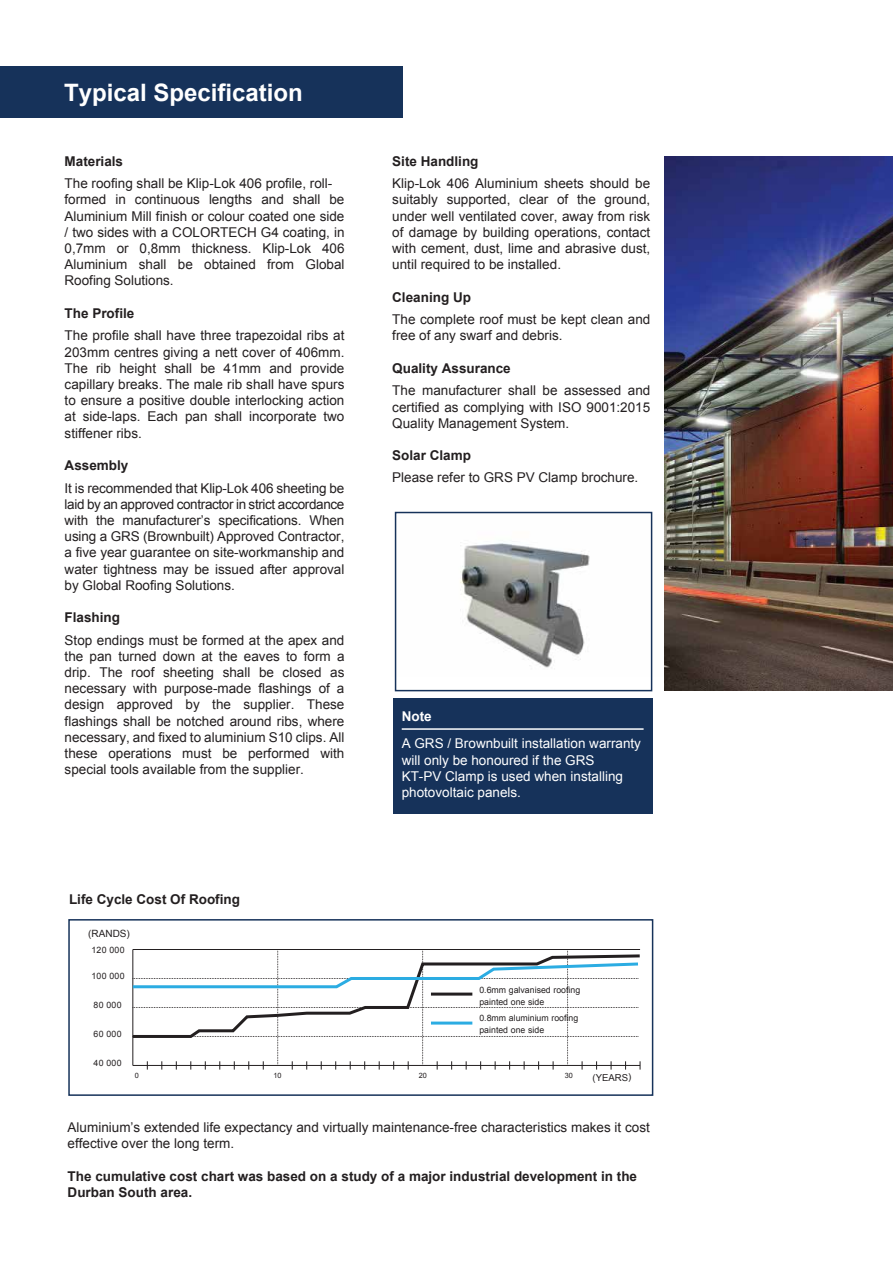
<style>
.page{position:relative;width:893px;height:1263px;background:#fff}
.page>*{position:absolute;margin:0;border:0;box-sizing:border-box;transform-origin:0 0}
.t1{font:700 24px "Arial";color:#fff}
.t2{font:13.5px/16.2px "Arial";color:#231f20;text-align:justify}
.t3{font:700 13.5px/16.2px "Arial";color:#231f20}
.t4{font:13.5px/16.2px "Arial";color:#fff}
.t5{font:700 13.5px "Arial";color:#fff}
.t6{font:10.05px "Arial";color:#231f20}
.t7{font:9.6px "Arial";color:#231f20}
.t8{font:8.7px/11.7px "Arial";color:#231f20}
.t9{font:7.35px "Arial";color:#231f20}
</style>
<div class="page">
<img style="left:394px;top:514px;width:259px;height:162px">
<div style="left:0;top:66px;width:402px;height:51px;background:#16325a"></div>
<img style="left:664px;top:156px;width:229px;height:534px">
<div style="left:68px;top:919px;width:585px;height:177px;border:2px solid #16325a"></div>
<svg style="left:132px;top:949px;width:509px;height:120px"></svg>
<div style="left:393px;top:698px;width:260px;height:115px;background:#16325a"></div>
<hr style="left:402px;top:728px;width:242px;height:2px;background:#feffff">
<div style="left:395px;top:512px;width:257px;height:179px;border:2px solid #16325a"></div>
<h1 class="t1" style="left:64px;top:77px;width:240px">Typical Specification</h1>
<p class="t3" style="left:65px;top:153px;width:60px">Materials</p>
<p class="t2" style="left:65px;top:176px;width:281px;text-align:left">The roofing shall be Klip-Lok 406 profile, roll&shy;formed in continuous lengths and shall be Aluminium Mill finish or colour coated one side / two sides with a COLORTECH G4 coating, in 0,7mm or 0,8mm thickness. Klip-Lok 406<br>Aluminium shall be obtained from Global Roofing Solutions.</p>
<p class="t3" style="left:65px;top:305px;width:71px">The Profile</p>
<p class="t2" style="left:65px;top:328px;width:281px">The profile shall have three trapezoidal ribs at 203mm centres giving a nett cover of 406mm.<br>The rib height shall be 41mm and provide capillary breaks. The male rib shall have spurs to ensure a positive double interlocking action at side-laps. Each pan shall incorporate two stiffener ribs.</p>
<p class="t3" style="left:65px;top:458px;width:65px">Assembly</p>
<p class="t2" style="left:65px;top:480px;width:281px">It is recommended that Klip-Lok 406 sheeting be laid by an approved contractor in strict accordance with the manufacturer’s specifications. When using a GRS (Brownbuilt) Approved Contractor, a five year guarantee on site-workmanship and water tightness may be issued after approval by Global Roofing Solutions.</p>
<p class="t3" style="left:65px;top:610px;width:57px">Flashing</p>
<p class="t2" style="left:65px;top:632px;width:281px">Stop endings must be formed at the apex and the pan turned down at the eaves to form a drip. The roof sheeting shall be closed as necessary with purpose-made flashings of a design approved by the supplier. These flashings shall be notched around ribs, where necessary, and fixed to aluminium S10 clips. All these operations must be performed with special tools available from the supplier.</p>
<p class="t3" style="left:69px;top:891px;width:173px">Life Cycle Cost Of Roofing</p>
<p class="t6" style="left:88px;top:926px;width:43px">(RANDS)</p>
<p class="t8" style="left:92px;top:944px;width:35px">120 000</p>
<p class="t8" style="left:92px;top:970px;width:35px">100 000</p>
<p class="t8" style="left:94px;top:999px;width:29px">80 000</p>
<p class="t8" style="left:94px;top:1028px;width:29px">60 000</p>
<p class="t8" style="left:94px;top:1057px;width:29px">40 000</p>
<p class="t3" style="left:392px;top:153px;width:88px">Site Handling</p>
<p class="t2" style="left:392px;top:176px;width:260px">Klip-Lok 406 Aluminium sheets should be suitably supported, clear of the ground, under well ventilated cover, away from risk of damage by building operations, contact with cement, dust, lime and abrasive dust, until required to be installed.</p>
<p class="t3" style="left:392px;top:289px;width:80px">Cleaning Up</p>
<p class="t2" style="left:392px;top:311px;width:260px">The complete roof must be kept clean and free of any swarf and debris.</p>
<p class="t3" style="left:392px;top:360px;width:120px">Quality Assurance</p>
<p class="t2" style="left:392px;top:383px;width:260px">The manufacturer shall be assessed and certified as complying with ISO 9001:2015<br>Quality Management System.</p>
<p class="t3" style="left:392px;top:448px;width:80px">Solar Clamp</p>
<p class="t2" style="left:392px;top:470px;width:248px">Please refer to GRS PV Clamp brochure.</p>
<p class="t5" style="left:402px;top:708px;width:31px">Note</p>
<p class="t4" style="left:402px;top:736px;width:241px">A GRS / Brownbuilt installation warranty will only be honoured if the GRS<br>KT-PV Clamp is used when installing photovoltaic panels.</p>
<p class="t8" style="left:479px;top:984px;width:102px">0.6mm galvanised roofing painted one side</p>
<p class="t8" style="left:479px;top:1012px;width:100px">0.8mm aluminium roofing painted one side</p>
<p class="t9" style="left:135px;top:1070px;width:6px">0</p>
<p class="t9" style="left:273px;top:1070px;width:10px">10</p>
<p class="t9" style="left:419px;top:1070px;width:10px">20</p>
<p class="t9" style="left:565px;top:1070px;width:10px">30</p>
<p class="t7" style="left:593px;top:1071px;width:40px">(YEARS)</p>
<p class="t2" style="left:68px;top:1119px;width:584px">Aluminium’s extended life expectancy and virtually maintenance-free characteristics makes it cost effective over the long term.</p>
<p class="t3" style="left:68px;top:1168px;width:571px">The cumulative cost chart was based on a study of a major industrial development in the<br>Durban South area.</p>
</div>
